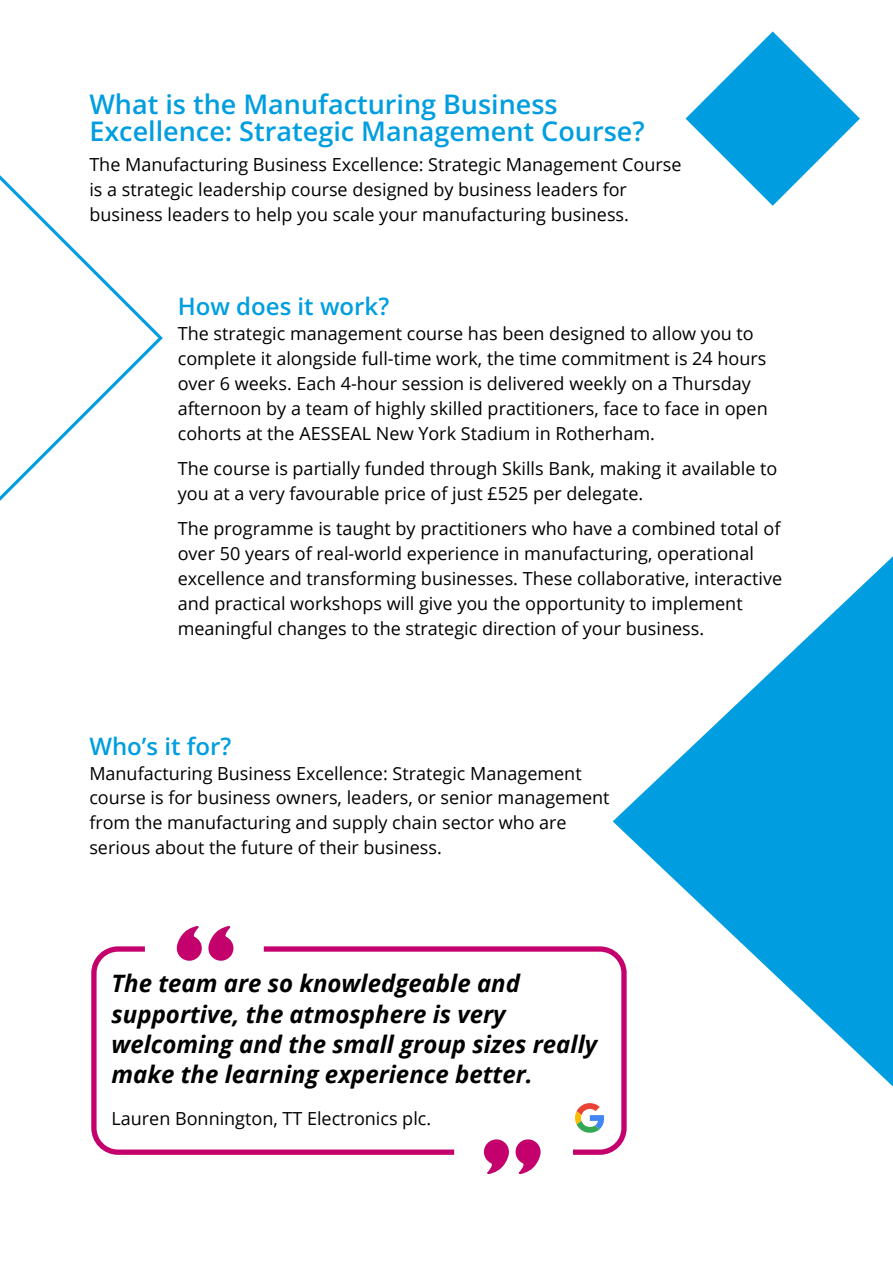
<style>
.page{position:relative;width:893px;height:1264px;background:#fff}
.page>*{position:absolute;margin:0;border:0;box-sizing:border-box;transform-origin:0 0}
.t1{font:600 27px/27px "Open Sans";color:#009ee0}
.t2{font:italic 700 24px/30.3px "Open Sans";color:#000}
.t3{font:600 24px "Open Sans";color:#009ee0}
.t4{font:18px/25px "Open Sans";color:#000}
</style>
<div class="page">
<svg style="left:613px;top:557px;width:279px;height:576px"></svg>
<svg style="left:685px;top:31px;width:174px;height:175px"></svg>
<svg style="left:484px;top:1154px;width:25px;height:19px"></svg>
<svg style="left:515px;top:1154px;width:25px;height:19px"></svg>
<svg style="left:208px;top:926px;width:25px;height:20px"></svg>
<svg style="left:177px;top:926px;width:25px;height:20px"></svg>
<svg style="left:91px;top:946px;width:173px;height:208px"></svg>
<svg style="left:264px;top:946px;width:362px;height:208px"></svg>
<svg style="left:564px;top:1093px;width:50px;height:49px"></svg>
<h1 class="t1" style="left:89px;top:90px;width:556px">What is the Manufacturing Business<br>Excellence: Strategic Management Course?</h1>
<p class="t4" style="left:89px;top:152px;width:593px">The Manufacturing Business Excellence: Strategic Management Course is a strategic leadership course designed by business leaders for business leaders to help you scale your manufacturing business.</p>
<h2 class="t3" style="left:178px;top:289px;width:213px">How does it work?</h2>
<p class="t4" style="left:178px;top:320px;width:591px">The strategic management course has been designed to allow you to complete it alongside full-time work, the time commitment is 24 hours over 6 weeks. Each 4-hour session is delivered weekly on a Thursday afternoon by a team of highly skilled practitioners, face to face in open cohorts at the AESSEAL New York Stadium in Rotherham.</p>
<p class="t4" style="left:178px;top:455px;width:601px">The course is partially funded through Skills Bank, making it available to you at a very favourable price of just £525 per delegate.</p>
<p class="t4" style="left:178px;top:515px;width:606px">The programme is taught by practitioners who have a combined total of over 50 years of real-world experience in manufacturing, operational excellence and transforming businesses. These collaborative, interactive and practical workshops will give you the opportunity to implement meaningful changes to the strategic direction of your business.</p>
<h2 class="t3" style="left:89px;top:729px;width:144px">Who’s it for?</h2>
<p class="t4" style="left:89px;top:760px;width:521px">Manufacturing Business Excellence: Strategic Management course is for business owners, leaders, or senior management from the manufacturing and supply chain sector who are serious about the future of their business.</p>
<p class="t2" style="left:111px;top:967px;width:487px">The team are so knowledgeable and supportive, the atmosphere is very welcoming and the small group sizes really make the learning experience better.</p>
<h2 class="t4" style="left:111px;top:1105px;width:321px">Lauren Bonnington, TT Electronics plc.</h2>
</div>
